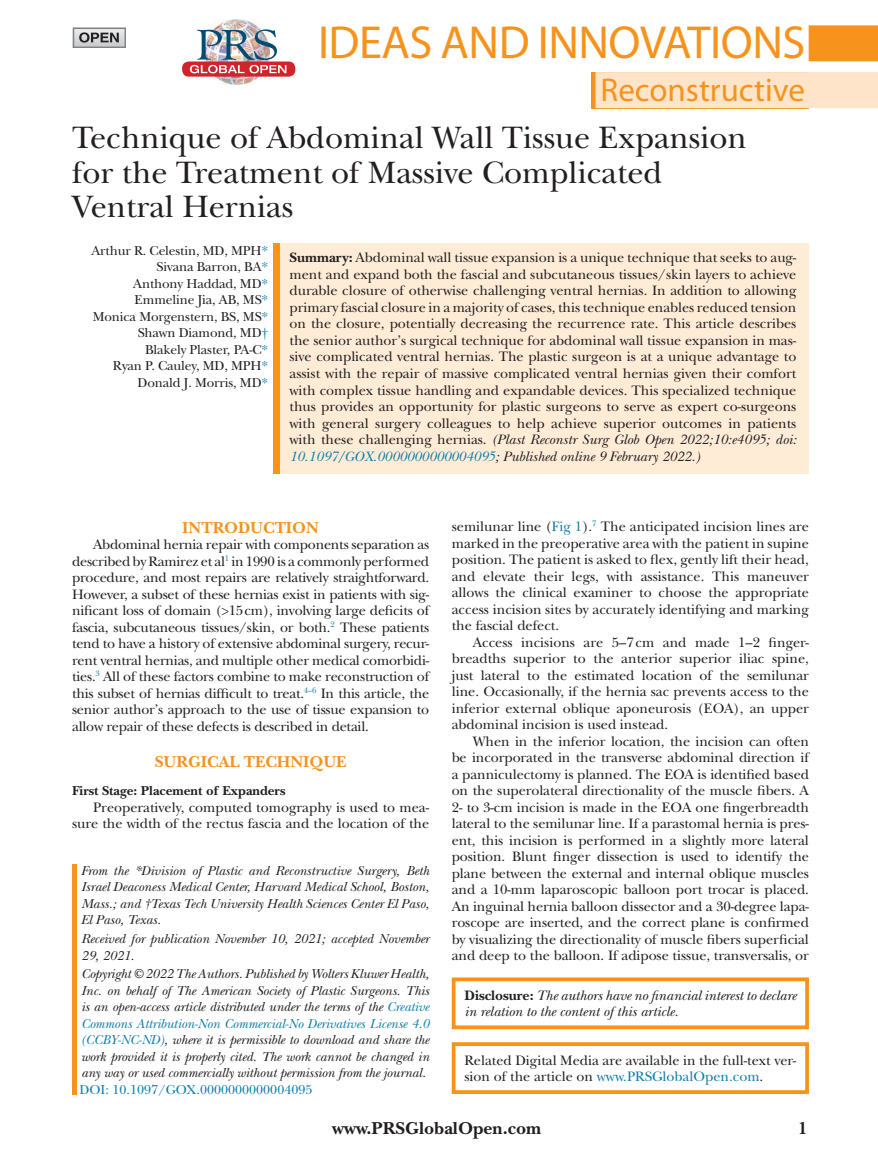
<style>
.page{position:relative;width:878px;height:1175px;background:#fff}
.page>*{position:absolute;margin:0;border:0;box-sizing:border-box;transform-origin:0 0}
.t1{font:46.5px "Myriad Pro";letter-spacing:-.01em;color:#f7931d}
.t2{font:33px "Myriad Pro";color:#f7931d}
.t3{font:32.25px/34.5px "New Baskerville Std";color:#231f20}
.t4{font:700 18px "New Baskerville Std";color:#231f20}
.t5{font:700 16.5px "New Baskerville Std";color:#f7931d}
.t6{font:14.25px/16.5px "New Baskerville Std";color:#231f20;text-align:justify}
.t7{font:italic 14.25px/16.5px "New Baskerville Std";color:#231f20}
.t8{font:italic 13.5px/16.5px "New Baskerville Std";color:#231f20;text-align:justify}
.t9{font:13.5px/16.5px "New Baskerville Std";letter-spacing:-.01em;color:#231f20;text-align:right}
.t10{font:13.5px "New Baskerville Std";color:#0f7eac}
.t11{font:700 13.5px "New Baskerville Std";color:#231f20}
.s1{color:#0f7eac}
.s2{font-weight:700}
.s3{font-style:italic}
.s4{font-style:italic;color:#0f7eac}
.s5{font-weight:700;font-style:normal}
</style>
<div class="page">
<div style="left:73px;top:28px;width:52px;height:20px;border:2px solid #808285"></div>
<svg style="left:79px;top:32px;width:40px;height:11px"></svg>
<div style="left:452px;top:1042px;width:356px;height:52px;border:4px solid #f7931d"></div>
<div style="left:452px;top:977px;width:356px;height:52px;border:4px solid #f7931d"></div>
<div style="left:595px;top:72px;width:283px;height:36px;background:#fee5ca"></div>
<hr style="left:72px;top:864px;width:4px;height:66px;background:#f7931d">
<hr style="left:72px;top:930px;width:4px;height:35px;background:#f7931d">
<hr style="left:72px;top:965px;width:4px;height:118px;background:#f7931d">
<hr style="left:72px;top:1081px;width:4px;height:13px;background:#f7931d">
<div style="left:274px;top:126px;width:534px;height:347px;background:#feecd7"></div>
<div style="left:274px;top:240px;width:6px;height:233px;background:#f7931d"></div>
<div style="left:72px;top:126px;width:736px;height:116px;background:#fff"></div>
<div style="left:808px;top:25px;width:70px;height:36px;background:#f7931d"></div>
<img style="left:213px;top:20px;width:48px;height:64px">
<svg style="left:182px;top:61px;width:113px;height:16px"></svg>
<img style="left:190px;top:29px;width:96px;height:44px">
<h1 class="t1" style="left:318px;top:14px;width:489px">IDEAS AND INNOVATIONS</h1>
<h2 class="t2" style="left:600px;top:69px;width:206px">RECONSTRUCTIVE</h2>
<h3 class="t3" style="left:72px;top:121px;width:676px">Technique of Abdominal Wall Tissue Expansion for the Treatment of Massive Complicated<br>Ventral Hernias</h3>
<p class="t9" style="left:91px;top:242px;width:178px">Arthur R. Celestin, MD, MPH<span class="s1">*<br></span>Sivana Barron, BA<span class="s1">*<br></span>Anthony Haddad, MD<span class="s1">*<br></span>Emmeline Jia, AB, MS<span class="s1">*<br></span>Monica Morgenstern, BS, MS<span class="s1">*<br></span>Shawn Diamond, MD<span class="s1">†<br></span>Blakely Plaster, PA-C<span class="s1">*<br></span>Ryan P. Cauley, MD, MPH<span class="s1">*<br></span>Donald J. Morris, MD<span class="s1">*</span></p>
<p class="t6" style="left:289px;top:250px;width:508px"><span class="s2">Summary:</span> Abdominal wall tissue expansion is a unique technique that seeks to aug&shy;ment and expand both the fascial and subcutaneous tissues/skin layers to achieve durable closure of otherwise challenging ventral hernias. In addition to allowing primary fascial closure in a majority of cases, this technique enables reduced tension on the closure, potentially decreasing the recurrence rate. This article describes the senior author’s surgical technique for abdominal wall tissue expansion in mas&shy;sive complicated ventral hernias. The plastic surgeon is at a unique advantage to assist with the repair of massive complicated ventral hernias given their comfort with complex tissue handling and expandable devices. This specialized technique thus provides an opportunity for plastic surgeons to serve as expert co-surgeons with general surgery colleagues to help achieve superior outcomes in patients with these challenging hernias. <span class="s3">(Plast Reconstr Surg Glob Open 2022;10:e4095; doi:<br></span><span class="s4">10.1097/GOX.0000000000004095</span><span class="s3">; Published online 9 February 2022.)</span></p>
<p class="t5" style="left:182px;top:517px;width:138px">INTRODUCTION</p>
<p class="t6" style="left:72px;top:536px;width:359px;text-indent:21px">Abdominal hernia repair with components separation as described by Ramirez et al<sup>1</sup> in 1990 is a commonly performed procedure, and most repairs are relatively straightforward.<br>However, a subset of these hernias exist in patients with sig&shy;nificant loss of domain (&gt;15cm), involving large deficits of fascia, subcutaneous tissues/skin, or both.<sup>2</sup> These patients tend to have a history of extensive abdominal surgery, recur&shy;rent ventral hernias, and multiple other medical comorbidi&shy;ties.<sup>3</sup> All of these factors combine to make reconstruction of this subset of hernias difficult to treat.<sup>4–6</sup> In this article, the senior author’s approach to the use of tissue expansion to allow repair of these defects is described in detail.</p>
<p class="t5" style="left:155px;top:751px;width:193px">SURGICAL TECHNIQUE</p>
<p class="t11" style="left:72px;top:783px;width:215px">First Stage: Placement of Expanders</p>
<p class="t6" style="left:72px;top:799px;width:359px;text-align:right">Preoperatively, computed tomography is used to mea&shy;sure the width of the rectus fascia and the location of the</p>
<p class="t8" style="left:81px;top:862px;width:350px">From the *Division of Plastic and Reconstructive Surgery, Beth Israel Deaconess Medical Center, Harvard Medical School, Boston, Mass.; and †Texas Tech University Health Sciences Center El Paso, El Paso, Texas.</p>
<p class="t8" style="left:81px;top:930px;width:349px">Received for publication November 10, 2021; accepted November<br>29, 2021.</p>
<p class="t8" style="left:81px;top:965px;width:350px">Copyright © 2022 The Authors. Published by Wolters Kluwer Health, Inc. on behalf of The American Society of Plastic Surgeons. This is an open-access article distributed under the terms of the <span class="s1">Creative Commons Attribution-Non Commercial-No Derivatives License 4.0 (CCBY-NC-ND)</span>, where it is permissible to download and share the work provided it is properly cited. The work cannot be changed in any way or used commercially without permission from the journal.</p>
<p class="t10" style="left:80px;top:1081px;width:234px">DOI: 10.1097/GOX.0000000000004095</p>
<p class="t6" style="left:451px;top:518px;width:359px">semilunar line (<span class="s1">Fig 1</span>).<sup>7</sup> The anticipated incision lines are marked in the preoperative area with the patient in supine position. The patient is asked to flex, gently lift their head, and elevate their legs, with assistance. This maneuver allows the clinical examiner to choose the appropriate access incision sites by accurately identifying and marking the fascial defect.</p>
<p class="t6" style="left:451px;top:634px;width:359px;text-indent:21px">Access incisions are 5–7cm and made 1–2 finger&shy;breadths superior to the anterior superior iliac spine, just lateral to the estimated location of the semilunar line. Occasionally, if the hernia sac prevents access to the inferior external oblique aponeurosis (EOA), an upper abdominal incision is used instead.</p>
<p class="t6" style="left:451px;top:733px;width:359px;text-indent:21px">When in the inferior location, the incision can often be incorporated in the transverse abdominal direction if a panniculectomy is planned. The EOA is identified based on the superolateral directionality of the muscle fibers. A 2- to 3-cm incision is made in the EOA one fingerbreadth lateral to the semilunar line. If a parastomal hernia is pres&shy;ent, this incision is performed in a slightly more lateral position. Blunt finger dissection is used to identify the plane between the external and internal oblique muscles and a 10-mm laparoscopic balloon port trocar is placed.<br>An inguinal hernia balloon dissector and a 30-degree lapa&shy;roscope are inserted, and the correct plane is confirmed by visualizing the directionality of muscle fibers superficial and deep to the balloon. If adipose tissue, transversalis, or</p>
<p class="t7" style="left:464px;top:987px;width:333px"><span class="s5">Disclosure:</span> The authors have no financial interest to declare in relation to the content of this article.</p>
<p class="t6" style="left:464px;top:1051px;width:333px">Related Digital Media are available in the full-text ver&shy;sion of the article on <span class="s1">www.PRSGlobalOpen.com</span>.</p>
<p class="t4" style="left:332px;top:1118px;width:210px">www.PRSGlobalOpen.com</p>
<p class="t4" style="left:798px;top:1118px;width:11px">1</p>
</div>
